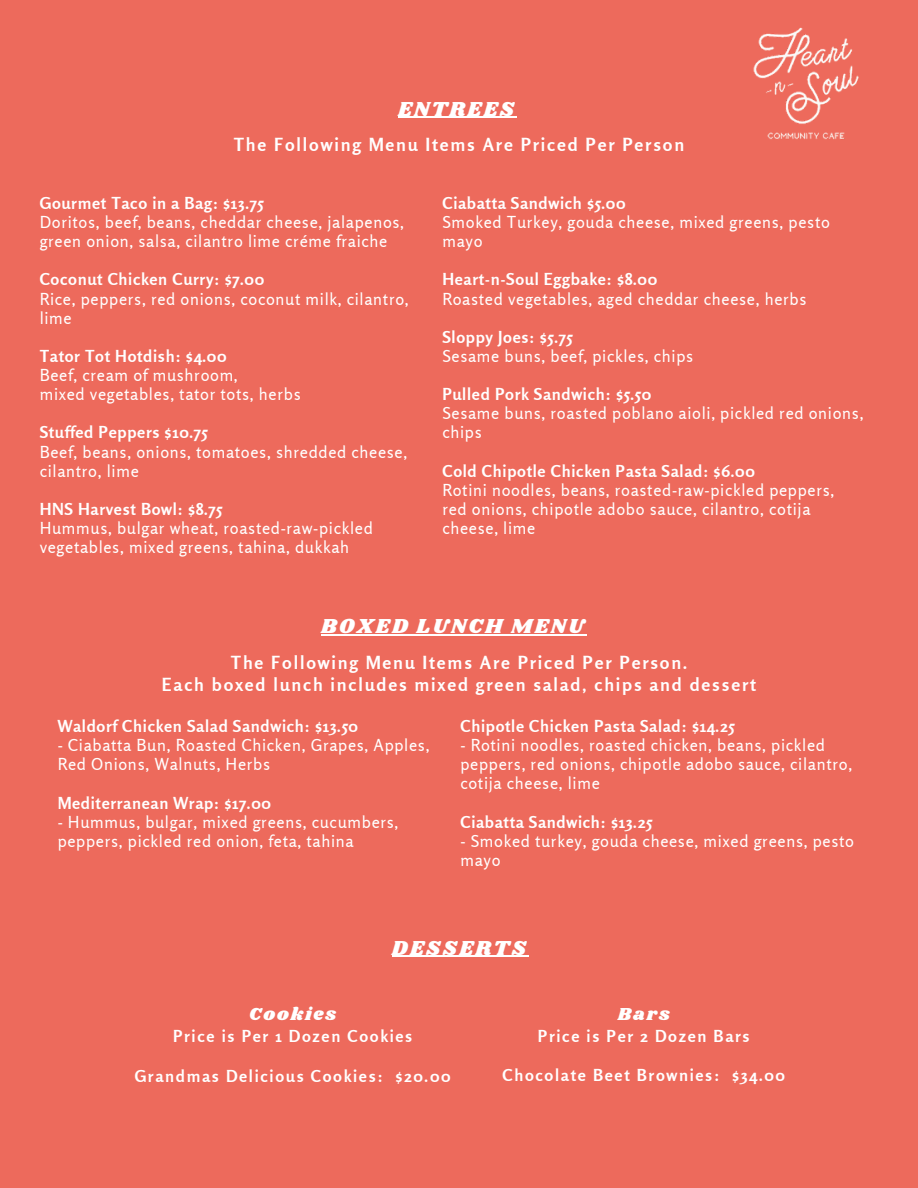
<style>
.page{position:relative;width:918px;height:1188px;background:#ed6a5c}
.page>*{position:absolute;margin:0;border:0;box-sizing:border-box;transform-origin:0 0}
.t1{font:21px "Shrikhand";letter-spacing:.1em;color:#fff}
.t2{font:700 18px/22.5px "Rosario";letter-spacing:.1em;color:#fff;text-align:center}
.t3{font:18px "Shrikhand";letter-spacing:.1em;color:#fff}
.t4{font:16.5px/19.2px "Rosario";letter-spacing:.04em;color:#fff}
.t5{font:700 16.5px "Rosario";letter-spacing:.04em;color:#fff}
.t6{font:700 16.5px "Rosario";letter-spacing:.1em;color:#fff}
</style>
<div class="page">
<img style="left:753px;top:27px;width:106px;height:113px">
<hr style="left:392px;top:956px;width:136px;height:1px;background:#fff">
<hr style="left:398px;top:117px;width:119px;height:1px;background:#fff">
<hr style="left:321px;top:634px;width:266px;height:2px;background:#fff">
<p class="t1" style="left:398px;top:94px;width:118px">ENTREES</p>
<p class="t2" style="left:234px;top:133px;width:452px">The Following Menu Items Are Priced Per Person</p>
<p class="t5" style="left:40px;top:193px;width:225px">Gourmet Taco in a Bag: $13.75</p>
<p class="t4" style="left:40px;top:212px;width:366px">Doritos, beef, beans, cheddar cheese, jalapenos,</p>
<p class="t4" style="left:40px;top:231px;width:349px">green onion, salsa, cilantro lime créme fraiche</p>
<p class="t5" style="left:40px;top:269px;width:226px">Coconut Chicken Curry: $7.00</p>
<p class="t4" style="left:40px;top:289px;width:371px">Rice, peppers, red onions, coconut milk, cilantro, lime</p>
<p class="t5" style="left:40px;top:346px;width:188px">Tator Tot Hotdish: $4.00</p>
<p class="t4" style="left:40px;top:365px;width:200px">Beef, cream of mushroom,</p>
<p class="t4" style="left:40px;top:384px;width:263px">mixed vegetables, tator tots, herbs</p>
<p class="t5" style="left:40px;top:422px;width:170px">Stuffed Peppers $10.75</p>
<p class="t4" style="left:40px;top:442px;width:369px">Beef, beans, onions, tomatoes, shredded cheese, cilantro, lime</p>
<p class="t5" style="left:40px;top:499px;width:184px">HNS Harvest Bowl: $8.75</p>
<p class="t4" style="left:40px;top:518px;width:335px">Hummus, bulgar wheat, roasted-raw-pickled vegetables, mixed greens, tahina, dukkah</p>
<p class="t5" style="left:442px;top:193px;width:185px">Ciabatta Sandwich $5.00</p>
<p class="t4" style="left:442px;top:212px;width:389px">Smoked Turkey, gouda cheese, mixed greens, pesto mayo</p>
<p class="t5" style="left:442px;top:269px;width:216px">Heart-n-Soul Eggbake: $8.00</p>
<p class="t4" style="left:442px;top:289px;width:366px">Roasted vegetables, aged cheddar cheese, herbs</p>
<h1 class="t5" style="left:442px;top:327px;width:132px">Sloppy Joes: $5.75</h1>
<h2 class="t4" style="left:442px;top:346px;width:252px">Sesame buns, beef, pickles, chips</h2>
<p class="t5" style="left:442px;top:384px;width:210px">Pulled Pork Sandwich: $5.50</p>
<p class="t4" style="left:442px;top:404px;width:423px">Sesame buns, roasted poblano aioli, pickled red onions, chips</p>
<p class="t5" style="left:442px;top:461px;width:314px">Cold Chipotle Chicken Pasta Salad: $6.00</p>
<p class="t4" style="left:442px;top:480px;width:394px">Rotini noodles, beans, roasted-raw-pickled peppers,</p>
<p class="t4" style="left:442px;top:499px;width:370px">red onions, chipotle adobo sauce, cilantro, cotija cheese, lime</p>
<p class="t1" style="left:321px;top:612px;width:265px">BOXED LUNCH MENU</p>
<p class="t2" style="left:162px;top:651px;width:596px">The Following Menu Items Are Priced Per Person.<br>Each boxed lunch includes mixed green salad, chips and dessert</p>
<p class="t5" style="left:58px;top:716px;width:302px">Waldorf Chicken Salad Sandwich: $13.50</p>
<h1 class="t4" style="left:58px;top:736px;width:373px">- Ciabatta Bun, Roasted Chicken, Grapes, Apples,<br>Red Onions, Walnuts, Herbs</h1>
<p class="t5" style="left:58px;top:792px;width:215px">Mediterranean Wrap: $17.00</p>
<p class="t4" style="left:58px;top:812px;width:342px">- Hummus, bulgar, mixed greens, cucumbers, peppers, pickled red onion, feta, tahina</p>
<h2 class="t5" style="left:460px;top:716px;width:276px">Chipotle Chicken Pasta Salad: $14.25</h2>
<p class="t4" style="left:460px;top:736px;width:393px">- Rotini noodles, roasted chicken, beans, pickled peppers, red onions, chipotle adobo sauce, cilantro, cotija cheese, lime</p>
<p class="t5" style="left:460px;top:812px;width:193px">Ciabatta Sandwich: $13.25</p>
<p class="t4" style="left:460px;top:831px;width:395px">- Smoked turkey, gouda cheese, mixed greens, pesto mayo</p>
<h2 class="t1" style="left:392px;top:933px;width:136px">DESSERTS</h2>
<p class="t3" style="left:249px;top:1002px;width:88px">Cookies</p>
<p class="t6" style="left:173px;top:1026px;width:241px">Price is Per 1 Dozen Cookies</p>
<p class="t6" style="left:135px;top:1066px;width:318px">Grandmas Delicious Cookies: $20.00</p>
<p class="t3" style="left:618px;top:1002px;width:53px">Bars</p>
<p class="t6" style="left:538px;top:1026px;width:213px">Price is Per 2 Dozen Bars</p>
<p class="t6" style="left:502px;top:1065px;width:284px">Chocolate Beet Brownies: $34.00</p>
</div>
